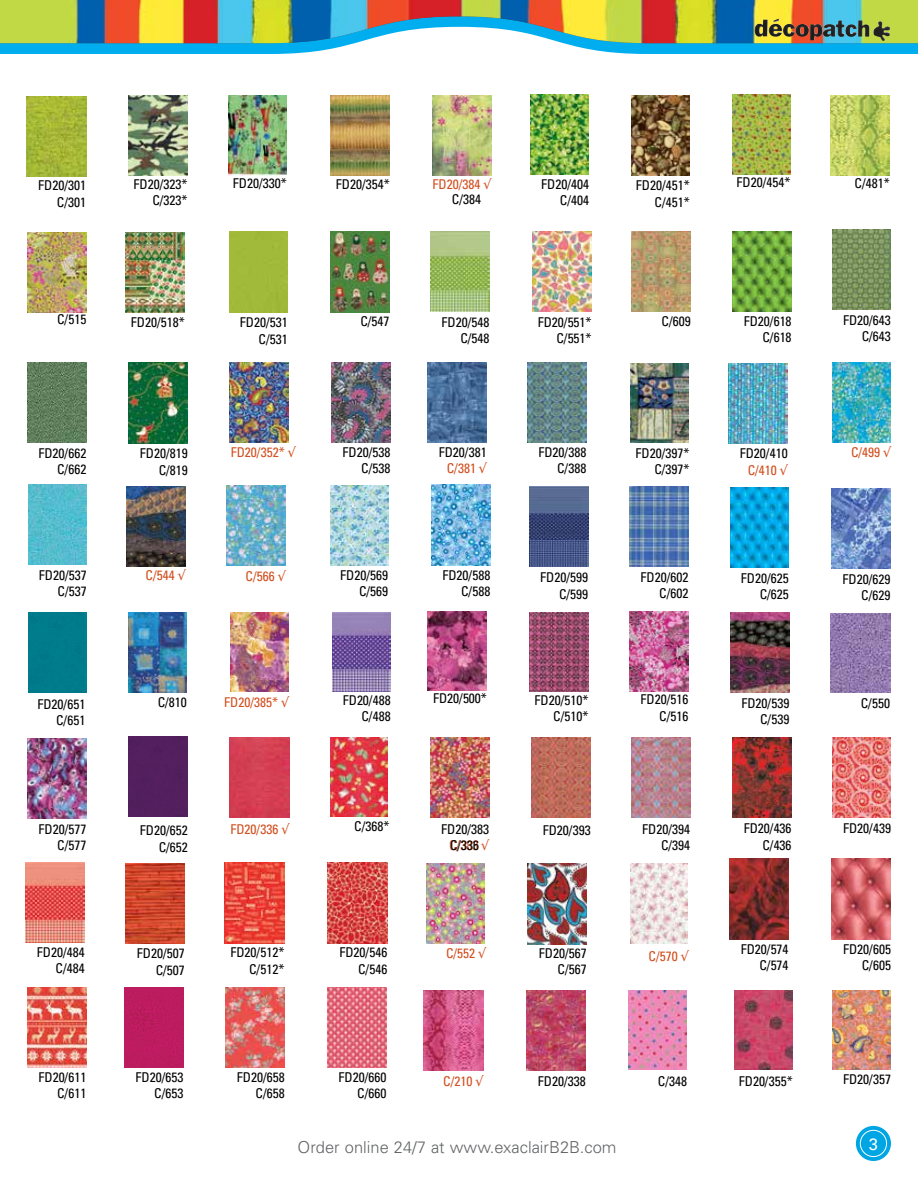
<style>
.page{position:relative;width:918px;height:1188px;background:#fff}
.page>*{position:absolute;margin:0;border:0;box-sizing:border-box;transform-origin:0 0}
.t1{font:300 16.5px "Univers";color:#636466}
.t2{font:16.5px "Univers";color:#fff}
.t3{font:condensed 13.5px/16.2px "Univers";color:#000;text-align:right}
.t4{font:condensed 13.5px "Univers";color:#d14e1d}
.s1{color:#d14e1d}
</style>
<div class="page">
<div style="left:856px;top:1126px;width:35px;height:35px;background:#00a5e4;border-radius:50%"></div>
<div style="left:860px;top:1130px;width:27px;height:27px;border:1px solid #fff;border-radius:50%"></div>
<svg style="left:0;top:0;width:918px;height:54px;background:#8da888"></svg>
<img style="left:126px;top:863px;width:59px;height:81px">
<img style="left:225px;top:863px;width:59px;height:80px">
<img style="left:328px;top:863px;width:59px;height:80px">
<img style="left:527px;top:863px;width:60px;height:81px">
<img style="left:729px;top:859px;width:60px;height:81px">
<img style="left:832px;top:859px;width:59px;height:81px">
<img style="left:27px;top:987px;width:59px;height:81px">
<img style="left:124px;top:987px;width:60px;height:81px">
<img style="left:225px;top:987px;width:60px;height:81px">
<img style="left:327px;top:987px;width:59px;height:81px">
<img style="left:230px;top:737px;width:59px;height:81px">
<img style="left:431px;top:737px;width:58px;height:81px">
<img style="left:632px;top:737px;width:58px;height:81px">
<img style="left:733px;top:737px;width:59px;height:81px">
<img style="left:832px;top:737px;width:59px;height:81px">
<img style="left:532px;top:737px;width:59px;height:81px">
<img style="left:25px;top:863px;width:60px;height:80px">
<img style="left:27px;top:96px;width:59px;height:81px">
<img style="left:128px;top:96px;width:60px;height:80px">
<img style="left:230px;top:363px;width:59px;height:80px">
<img style="left:528px;top:363px;width:58px;height:80px">
<img style="left:231px;top:612px;width:58px;height:80px">
<img style="left:433px;top:96px;width:58px;height:80px">
<img style="left:427px;top:363px;width:60px;height:80px">
<img style="left:330px;top:96px;width:60px;height:80px">
<img style="left:631px;top:96px;width:59px;height:80px">
<img style="left:831px;top:96px;width:59px;height:80px">
<img style="left:27px;top:232px;width:59px;height:81px">
<img style="left:126px;top:232px;width:59px;height:81px">
<img style="left:331px;top:232px;width:59px;height:80px">
<img style="left:631px;top:231px;width:60px;height:80px">
<img style="left:129px;top:363px;width:59px;height:80px">
<img style="left:331px;top:363px;width:59px;height:80px">
<img style="left:127px;top:486px;width:58px;height:80px">
<img style="left:128px;top:612px;width:59px;height:80px">
<img style="left:432px;top:485px;width:58px;height:80px">
<img style="left:530px;top:487px;width:58px;height:80px">
<img style="left:533px;top:232px;width:59px;height:80px">
<img style="left:630px;top:486px;width:58px;height:80px">
<img style="left:227px;top:485px;width:58px;height:81px">
<img style="left:733px;top:231px;width:59px;height:80px">
<img style="left:730px;top:488px;width:59px;height:80px">
<img style="left:832px;top:229px;width:59px;height:81px">
<img style="left:832px;top:488px;width:58px;height:80px">
<img style="left:28px;top:363px;width:58px;height:80px">
<div style="left:28px;top:613px;width:59px;height:80px;background:#007c8c"></div>
<img style="left:333px;top:612px;width:58px;height:80px">
<img style="left:428px;top:611px;width:59px;height:80px">
<img style="left:529px;top:612px;width:59px;height:79px">
<img style="left:629px;top:612px;width:59px;height:79px">
<img style="left:730px;top:613px;width:59px;height:79px">
<img style="left:27px;top:739px;width:59px;height:79px">
<div style="left:129px;top:737px;width:59px;height:79px;background:#531f5e"></div>
<div style="left:229px;top:232px;width:59px;height:80px;background:#a1ba3a"></div>
<img style="left:729px;top:364px;width:59px;height:80px">
<img style="left:831px;top:613px;width:59px;height:79px">
<img style="left:431px;top:232px;width:59px;height:80px">
<img style="left:28px;top:485px;width:59px;height:80px">
<img style="left:330px;top:737px;width:58px;height:80px">
<img style="left:833px;top:363px;width:57px;height:79px">
<img style="left:427px;top:864px;width:57px;height:79px">
<img style="left:630px;top:864px;width:58px;height:80px">
<img style="left:531px;top:94px;width:58px;height:80px">
<img style="left:630px;top:363px;width:58px;height:80px">
<img style="left:732px;top:94px;width:58px;height:80px">
<img style="left:229px;top:96px;width:57px;height:79px">
<img style="left:331px;top:485px;width:58px;height:80px">
<img style="left:424px;top:990px;width:59px;height:81px">
<img style="left:526px;top:990px;width:60px;height:81px">
<img style="left:833px;top:990px;width:57px;height:80px">
<img style="left:734px;top:990px;width:58px;height:80px">
<img style="left:629px;top:990px;width:58px;height:80px">
<p class="t3" style="left:38px;top:177px;width:49px">FD20/301<br>C/301</p>
<p class="t3" style="left:134px;top:176px;width:55px">FD20/323*<br>C/323*</p>
<p class="t3" style="left:233px;top:175px;width:55px">FD20/330*</p>
<p class="t3" style="left:737px;top:174px;width:55px">FD20/454*</p>
<p class="t3" style="left:336px;top:176px;width:55px">FD20/354*</p>
<p class="t3" style="left:636px;top:177px;width:55px">FD20/451*<br>C/451*</p>
<p class="t3" style="left:855px;top:175px;width:37px">C/481*</p>
<p class="t4" style="left:433px;top:176px;width:60px">FD20/384 √</p>
<p class="t3" style="left:541px;top:176px;width:49px">FD20/404</p>
<p class="t3" style="left:452px;top:191px;width:31px">C/384</p>
<p class="t3" style="left:560px;top:192px;width:31px">C/404</p>
<p class="t3" style="left:57px;top:311px;width:31px">C/515</p>
<p class="t3" style="left:131px;top:313px;width:55px">FD20/518*</p>
<p class="t3" style="left:360px;top:313px;width:31px">C/547</p>
<p class="t3" style="left:662px;top:313px;width:31px">C/609</p>
<p class="t3" style="left:538px;top:314px;width:55px">FD20/551*<br>C/551*</p>
<p class="t3" style="left:442px;top:314px;width:49px">FD20/548<br>C/548</p>
<p class="t3" style="left:240px;top:314px;width:49px">FD20/531<br>C/531</p>
<p class="t3" style="left:744px;top:313px;width:49px">FD20/618<br>C/618</p>
<p class="t3" style="left:843px;top:312px;width:49px">FD20/643<br>C/643</p>
<p class="t3" style="left:38px;top:445px;width:49px">FD20/662<br>C/662</p>
<p class="t4" style="left:231px;top:443px;width:66px">FD20/352* √</p>
<p class="t3" style="left:538px;top:444px;width:49px">FD20/388<br>C/388</p>
<p class="t3" style="left:140px;top:445px;width:49px">FD20/819<br>C/819</p>
<p class="t3" style="left:343px;top:444px;width:49px">FD20/538<br>C/538</p>
<p class="t3" style="left:439px;top:444px;width:49px;text-align:center">FD20/381<br><span class="s1">C/381</span> <span class="s1">√</span></p>
<p class="t3" style="left:636px;top:445px;width:55px">FD20/397*<br>C/397*</p>
<p class="t3" style="left:740px;top:445px;width:49px;text-align:center">FD20/410<br><span class="s1">C/410</span> <span class="s1">√</span></p>
<p class="t4" style="left:851px;top:444px;width:41px">C/499 √</p>
<p class="t3" style="left:39px;top:567px;width:49px">FD20/537<br>C/537</p>
<p class="t4" style="left:146px;top:567px;width:41px">C/544 √</p>
<p class="t4" style="left:246px;top:568px;width:41px">C/566 √</p>
<p class="t3" style="left:340px;top:567px;width:49px">FD20/569<br>C/569</p>
<p class="t3" style="left:442px;top:567px;width:49px">FD20/588<br>C/588</p>
<p class="t3" style="left:540px;top:569px;width:49px">FD20/599<br>C/599</p>
<p class="t3" style="left:641px;top:569px;width:49px">FD20/602<br>C/602</p>
<p class="t3" style="left:741px;top:570px;width:49px">FD20/625<br>C/625</p>
<p class="t3" style="left:842px;top:571px;width:49px">FD20/629<br>C/629</p>
<p class="t3" style="left:37px;top:696px;width:49px">FD20/651<br>C/651</p>
<p class="t3" style="left:343px;top:692px;width:49px">FD20/488<br>C/488</p>
<p class="t3" style="left:433px;top:690px;width:55px">FD20/500*</p>
<p class="t3" style="left:535px;top:691px;width:55px">FD20/510*<br>C/510*</p>
<p class="t3" style="left:641px;top:691px;width:49px">FD20/516<br>C/516</p>
<p class="t3" style="left:741px;top:694px;width:49px">FD20/539<br>C/539</p>
<p class="t4" style="left:224px;top:693px;width:66px">FD20/385* √</p>
<p class="t3" style="left:158px;top:694px;width:31px">C/810</p>
<p class="t3" style="left:861px;top:695px;width:31px">C/550</p>
<p class="t3" style="left:38px;top:821px;width:49px">FD20/577<br>C/577</p>
<p class="t3" style="left:140px;top:822px;width:49px">FD20/652<br>C/652</p>
<p class="t3" style="left:354px;top:818px;width:37px">C/368*</p>
<p class="t4" style="left:230px;top:820px;width:60px">FD20/336 √</p>
<p class="t3" style="left:441px;top:821px;width:49px">FD20/383<br><span class="s1">83</span> <span class="s1">√</span></p>
<p class="t3" style="left:642px;top:821px;width:49px">FD20/394<br>C/394</p>
<p class="t3" style="left:744px;top:820px;width:49px">FD20/436<br>C/436</p>
<p class="t3" style="left:543px;top:822px;width:49px">FD20/393</p>
<p class="t3" style="left:843px;top:820px;width:49px">FD20/439</p>
<p class="t3" style="left:450px;top:837px;width:31px">C/336</p>
<p class="t3" style="left:37px;top:944px;width:49px">FD20/484<br>C/484</p>
<p class="t3" style="left:137px;top:945px;width:49px">FD20/507<br>C/507</p>
<p class="t3" style="left:230px;top:944px;width:55px">FD20/512*<br>C/512*</p>
<p class="t3" style="left:339px;top:944px;width:49px">FD20/546<br>C/546</p>
<p class="t3" style="left:539px;top:945px;width:49px">FD20/567<br>C/567</p>
<p class="t3" style="left:741px;top:941px;width:49px">FD20/574<br>C/574</p>
<p class="t3" style="left:843px;top:941px;width:49px">FD20/605<br>C/605</p>
<p class="t4" style="left:446px;top:945px;width:41px">C/552 √</p>
<p class="t4" style="left:649px;top:948px;width:41px">C/570 √</p>
<p class="t3" style="left:38px;top:1069px;width:49px">FD20/611<br>C/611</p>
<p class="t3" style="left:136px;top:1069px;width:49px">FD20/653<br>C/653</p>
<p class="t3" style="left:237px;top:1069px;width:49px">FD20/658<br>C/658</p>
<p class="t3" style="left:338px;top:1069px;width:49px">FD20/660<br>C/660</p>
<p class="t4" style="left:443px;top:1073px;width:41px">C/210 √</p>
<p class="t3" style="left:538px;top:1073px;width:49px">FD20/338</p>
<p class="t3" style="left:658px;top:1073px;width:31px">C/348</p>
<p class="t3" style="left:739px;top:1073px;width:55px">FD20/355*</p>
<p class="t3" style="left:843px;top:1071px;width:49px">FD20/357</p>
<p class="t1" style="left:298px;top:1137px;width:320px">Order online 24/7 at www.exaclairB2B.com</p>
<p class="t2" style="left:869px;top:1134px;width:11px">3</p>
</div>
